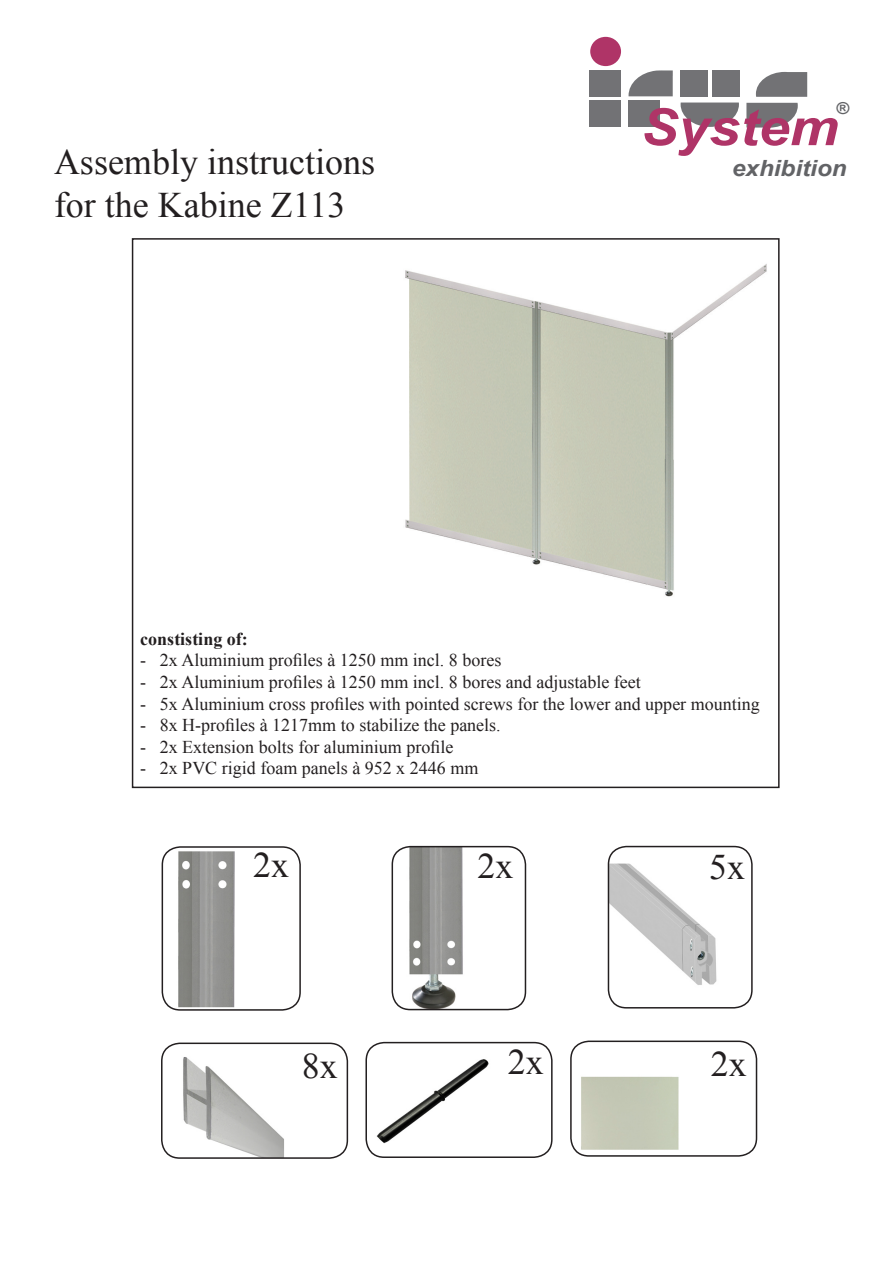
<style>
.page{position:relative;width:893px;height:1263px;background:#fff}
.page>*{position:absolute;margin:0;border:0;box-sizing:border-box;transform-origin:0 0}
.t1{font:italic 700 51.3px "Arial";color:#af3467;scale:1.09 1}
.t2{font:36px "Times New Roman";color:#231f20}
.t3{font:italic 700 22.35px "Arial";color:#626366;scale:1.09 1}
.t4{font:18px "Times New Roman";color:#231f20}
.t5{font:700 18px "Times New Roman";color:#231f20}
.t6{font:italic 700 16.5px "Arial";color:#626366;scale:1.05 1}
</style>
<div class="page">
<div style="left:590px;top:37px;width:31px;height:29px;background:#af3467;border-radius:50%"></div>
<div style="left:590px;top:70px;width:31px;height:26px;background:#727275"></div>
<div style="left:590px;top:100px;width:31px;height:27px;background:#727275"></div>
<svg style="left:628px;top:70px;width:45px;height:26px"></svg>
<div style="left:628px;top:100px;width:31px;height:27px;background:#727275"></div>
<div style="left:680px;top:70px;width:28px;height:26px;background:#727275"></div>
<div style="left:712px;top:70px;width:28px;height:26px;background:#727275"></div>
<svg style="left:681px;top:103px;width:58px;height:24px"></svg>
<svg style="left:746px;top:103px;width:52px;height:25px"></svg>
<svg style="left:756px;top:72px;width:51px;height:25px"></svg>
<img style="left:405px;top:264px;width:362px;height:333px">
<div style="left:132px;top:238px;width:648px;height:550px;border:2px solid #231f20"></div>
<img style="left:608px;top:863px;width:109px;height:145px">
<div style="left:608px;top:846px;width:145px;height:162px;border:2px solid #231f20;border-radius:18px"></div>
<img style="left:392px;top:847px;width:71px;height:162px">
<div style="left:392px;top:846px;width:134px;height:164px;border:2px solid #231f20;border-radius:18px"></div>
<img style="left:162px;top:847px;width:73px;height:163px">
<div style="left:162px;top:846px;width:139px;height:165px;border:2px solid #231f20;border-radius:18px"></div>
<img style="left:366px;top:1042px;width:123px;height:115px">
<div style="left:365px;top:1042px;width:188px;height:116px;border:2px solid #231f20;border-radius:18px"></div>
<img style="left:165px;top:1057px;width:119px;height:101px">
<div style="left:161px;top:1042px;width:187px;height:117px;border:2px solid #231f20;border-radius:18px"></div>
<img style="left:573px;top:1076px;width:106px;height:80px">
<div style="left:570px;top:1040px;width:187px;height:117px;border:2px solid #231f20;border-radius:18px"></div>
<p class="t1" style="left:641px;top:93px;width:183px">System</p>
<p class="t6" style="left:836px;top:97px;width:14px">®</p>
<p class="t2" style="left:54px;top:138px;width:323px">Assembly instructions</p>
<p class="t3" style="left:732px;top:154px;width:107px">exhibition</p>
<p class="t2" style="left:54px;top:181px;width:293px">for the Kabine Z113</p>
<p class="t5" style="left:140px;top:626px;width:109px">constisting of:</p>
<p class="t4" style="left:140px;top:648px;width:363px">- 2x Aluminium profiles à 1250 mm incl. 8 bores</p>
<p class="t4" style="left:140px;top:670px;width:502px">- 2x Aluminium profiles à 1250 mm incl. 8 bores and adjustable feet</p>
<p class="t4" style="left:140px;top:691px;width:621px">- 5x Aluminium cross profiles with pointed screws for the lower and upper mounting</p>
<p class="t4" style="left:140px;top:713px;width:362px">- 8x H-profiles à 1217mm to stabilize the panels.</p>
<p class="t4" style="left:140px;top:735px;width:315px">- 2x Extension bolts for aluminium profile</p>
<p class="t4" style="left:140px;top:756px;width:339px">- 2x PVC rigid foam panels à 952 x 2446 mm</p>
<p class="t2" style="left:253px;top:841px;width:37px">2x</p>
<p class="t2" style="left:477px;top:842px;width:37px">2x</p>
<p class="t2" style="left:709px;top:842px;width:37px">5x</p>
<p class="t2" style="left:508px;top:1038px;width:37px">2x</p>
<p class="t2" style="left:302px;top:1042px;width:37px">8x</p>
<p class="t2" style="left:711px;top:1040px;width:37px">2x</p>
</div>
